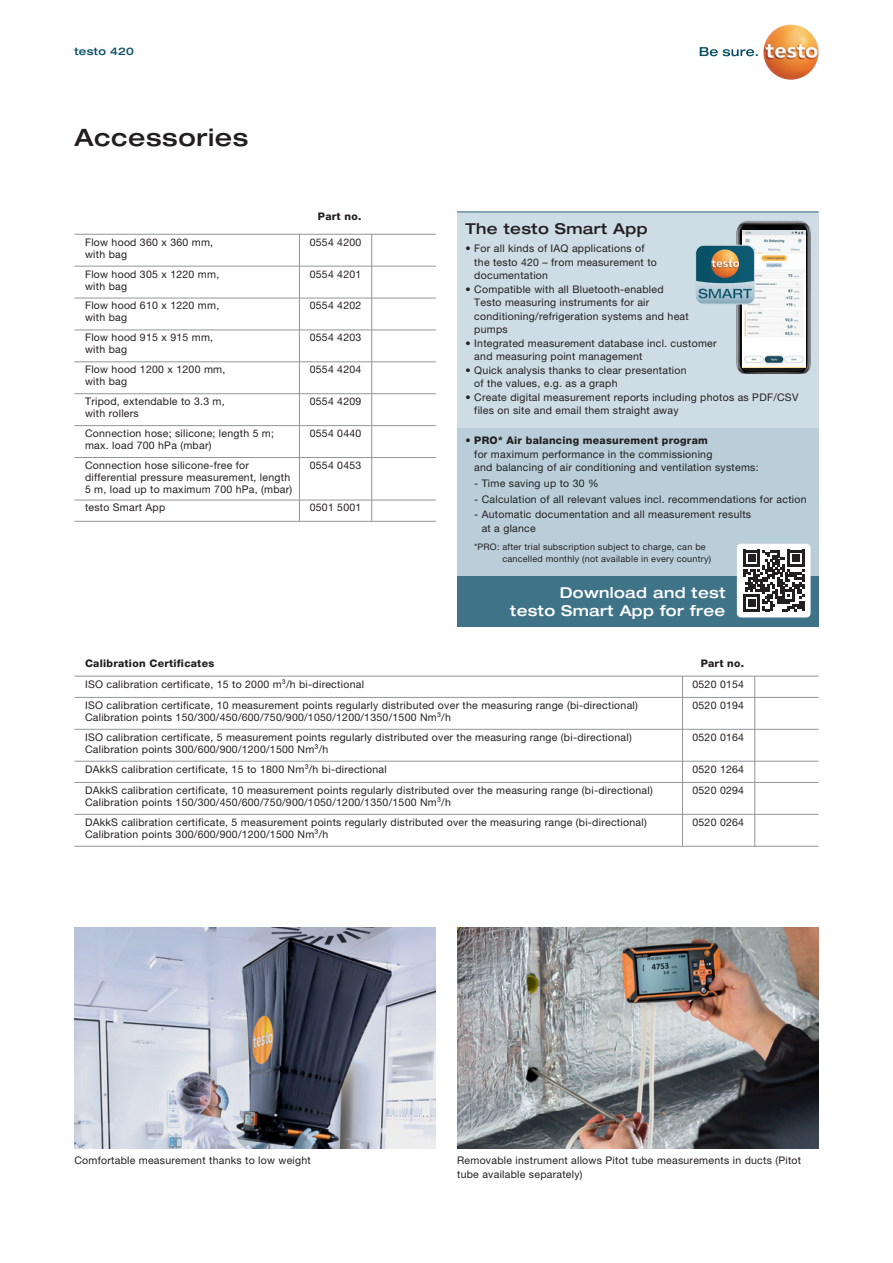
<style>
.page{position:relative;width:893px;height:1263px;background:#fff}
.page>*{position:absolute;margin:0;border:0;box-sizing:border-box;transform-origin:0 0}
.t1{font:500 expanded 24px "Helvetica Neue LTW1 G";letter-spacing:.025em;color:#231f20}
.t2{font:500 expanded 15px/18px "Helvetica Neue LTW1 G";letter-spacing:.025em;color:#fff;text-align:right}
.t3{font:500 expanded 15px "Helvetica Neue LTW1 G";letter-spacing:.025em;color:#231f20}
.t4{font:10.5px/13.5px "Helvetica Neue LTW1 G";letter-spacing:.025em;color:#231f20}
.t5{font:800 10.5px "Helvetica Neue LTW1 G";letter-spacing:.025em;color:#231f20}
.t6{font:500 expanded 10.5px "Helvetica Neue LTW1 G";letter-spacing:.025em;color:#074f64}
.t7{font:9px/12px "Helvetica Neue LTW1 G";letter-spacing:.025em;color:#231f20}
.s1{font-weight:800}
</style>
<div class="page">
<svg style="left:700px;top:47px;width:58px;height:9px"></svg>
<img style="left:763px;top:24px;width:56px;height:56px;border-radius:28px">
<img style="left:74px;top:927px;width:362px;height:221px">
<img style="left:457px;top:927px;width:362px;height:221px">
<hr style="left:74px;top:676px;width:745px;height:1px;background:#939598">
<hr style="left:74px;top:697px;width:745px;height:1px;background:#939598">
<hr style="left:74px;top:782px;width:745px;height:1px;background:#939598">
<hr style="left:74px;top:729px;width:745px;height:1px;background:#939598">
<hr style="left:74px;top:814px;width:745px;height:1px;background:#939598">
<hr style="left:74px;top:761px;width:745px;height:1px;background:#939598">
<hr style="left:74px;top:846px;width:745px;height:1px;background:#939598">
<svg style="left:682px;top:677px;width:1px;height:20px"></svg>
<svg style="left:682px;top:762px;width:1px;height:20px"></svg>
<hr style="left:682px;top:697px;width:1px;height:32px;background:#939598">
<hr style="left:682px;top:782px;width:1px;height:32px;background:#939598">
<hr style="left:682px;top:729px;width:1px;height:32px;background:#939598">
<hr style="left:682px;top:814px;width:1px;height:32px;background:#939598">
<svg style="left:754px;top:676px;width:1px;height:21px"></svg>
<svg style="left:754px;top:761px;width:1px;height:21px"></svg>
<hr style="left:754px;top:697px;width:1px;height:32px;background:#939598">
<hr style="left:754px;top:782px;width:1px;height:32px;background:#939598">
<hr style="left:754px;top:729px;width:1px;height:32px;background:#939598">
<hr style="left:754px;top:814px;width:1px;height:32px;background:#939598">
<hr style="left:74px;top:234px;width:362px;height:1px;background:#939598">
<hr style="left:74px;top:266px;width:362px;height:1px;background:#939598">
<hr style="left:74px;top:298px;width:362px;height:1px;background:#939598">
<hr style="left:74px;top:330px;width:362px;height:1px;background:#939598">
<hr style="left:74px;top:393px;width:362px;height:1px;background:#939598">
<hr style="left:74px;top:425px;width:362px;height:1px;background:#939598">
<hr style="left:74px;top:457px;width:362px;height:1px;background:#939598">
<hr style="left:74px;top:500px;width:362px;height:1px;background:#939598">
<hr style="left:74px;top:521px;width:362px;height:1px;background:#939598">
<hr style="left:371px;top:234px;width:1px;height:32px;background:#939598">
<hr style="left:371px;top:266px;width:1px;height:32px;background:#939598">
<hr style="left:371px;top:298px;width:1px;height:32px;background:#939598">
<hr style="left:371px;top:361px;width:1px;height:32px;background:#939598">
<hr style="left:371px;top:393px;width:1px;height:32px;background:#939598">
<hr style="left:371px;top:425px;width:1px;height:32px;background:#939598">
<hr style="left:371px;top:457px;width:1px;height:43px;background:#939598">
<svg style="left:371px;top:501px;width:1px;height:20px"></svg>
<hr style="left:299px;top:234px;width:1px;height:32px;background:#939598">
<hr style="left:299px;top:266px;width:1px;height:32px;background:#939598">
<hr style="left:299px;top:298px;width:1px;height:32px;background:#939598">
<hr style="left:299px;top:361px;width:1px;height:32px;background:#939598">
<hr style="left:299px;top:393px;width:1px;height:32px;background:#939598">
<hr style="left:299px;top:425px;width:1px;height:32px;background:#939598">
<hr style="left:299px;top:457px;width:1px;height:43px;background:#939598">
<svg style="left:299px;top:501px;width:1px;height:20px"></svg>
<div style="left:457px;top:212px;width:362px;height:372px;background:#cedce5"></div>
<div style="left:457px;top:428px;width:362px;height:198px;background:#b9ced9"></div>
<hr style="left:457px;top:212px;width:362px;height:1px;background:#3e7388">
<div style="left:457px;top:576px;width:362px;height:50px;background:#3e7388"></div>
<div style="left:737px;top:544px;width:73px;height:73px;background:#fff;border-radius:4px"></div>
<svg style="left:743px;top:550px;width:61px;height:61px"></svg>
<img style="left:736px;top:220px;width:74px;height:154px">
<img style="left:742px;top:230px;width:63px;height:137px">
<svg style="left:697px;top:245px;width:57px;height:59px;background:#678486"></svg>
<div style="left:695px;top:245px;width:60px;height:59px;border:1px solid #cedce5;border-radius:7px"></div>
<hr style="left:74px;top:361px;width:362px;height:1px;background:#939598">
<hr style="left:371px;top:330px;width:1px;height:31px;background:#939598">
<hr style="left:299px;top:330px;width:1px;height:31px;background:#939598">
<p class="t6" style="left:74px;top:44px;width:61px">testo 420</p>
<h1 class="t1" style="left:74px;top:122px;width:175px">Accessories</h1>
<p class="t5" style="left:318px;top:210px;width:45px">Part no.</p>
<p class="t4" style="left:85px;top:235px;width:130px">Flow hood 360 x 360 mm,</p>
<p class="t4" style="left:310px;top:235px;width:53px">0554 4200</p>
<p class="t4" style="left:85px;top:247px;width:44px">with bag</p>
<p class="t4" style="left:310px;top:267px;width:53px">0554 4201</p>
<p class="t4" style="left:310px;top:299px;width:53px">0554 4202</p>
<p class="t4" style="left:85px;top:268px;width:136px;line-height:12px">Flow hood 305 x 1220 mm, with bag</p>
<p class="t4" style="left:85px;top:300px;width:136px;line-height:12px">Flow hood 610 x 1220 mm, with bag</p>
<p class="t4" style="left:85px;top:331px;width:130px">Flow hood 915 x 915 mm,</p>
<p class="t4" style="left:310px;top:331px;width:53px">0554 4203</p>
<p class="t4" style="left:85px;top:343px;width:44px">with bag</p>
<p class="t4" style="left:85px;top:363px;width:142px;line-height:12px">Flow hood 1200 x 1200 mm, with bag</p>
<p class="t4" style="left:85px;top:395px;width:141px;line-height:12px">Tripod, extendable to 3.3 m, with rollers</p>
<p class="t4" style="left:85px;top:427px;width:191px;line-height:12px">Connection hose; silicone; length 5 m; max. load 700 hPa (mbar)</p>
<p class="t4" style="left:85px;top:459px;width:209px;line-height:12px">Connection hose silicone-free for differential pressure measurement, length<br>5 m, load up to maximum 700 hPa, (mbar)</p>
<p class="t4" style="left:85px;top:501px;width:82px">testo Smart App</p>
<p class="t4" style="left:310px;top:363px;width:53px">0554 4204</p>
<p class="t4" style="left:310px;top:394px;width:53px">0554 4209</p>
<p class="t4" style="left:310px;top:426px;width:53px">0554 0440</p>
<p class="t4" style="left:310px;top:458px;width:53px">0554 0453</p>
<p class="t4" style="left:310px;top:501px;width:53px">0501 5001</p>
<p class="t5" style="left:85px;top:657px;width:131px">Calibration Certificates</p>
<p class="t4" style="left:85px;top:677px;width:280px">ISO calibration certificate, 15 to 2000 m³/h bi-directional</p>
<h2 class="t3" style="left:466px;top:219px;width:184px">The testo Smart App</h2>
<p class="t4" style="left:474px;top:242px;width:184px;text-indent:-9px">• For all kinds of IAQ applications of the testo 420 – from measurement to documentation</p>
<p class="t4" style="left:474px;top:282px;width:216px;text-indent:-9px">• Compatible with all Bluetooth-enabled<br>Testo measuring instruments for air conditioning/refrigeration systems and heat pumps</p>
<p class="t4" style="left:474px;top:336px;width:244px;text-indent:-9px">• Integrated measurement database incl. customer and measuring point management</p>
<p class="t4" style="left:474px;top:363px;width:214px;text-indent:-9px">• Quick analysis thanks to clear presentation of the values, e.g. as a graph</p>
<p class="t4" style="left:474px;top:390px;width:326px;text-indent:-9px">• Create digital measurement reports including photos as PDF/CSV files on site and email them straight away</p>
<p class="t4" style="left:474px;top:434px;width:286px;text-indent:-9px">• <span class="s1">PRO* Air balancing measurement program<br></span>for maximum performance in the commissioning<br>and balancing of air conditioning and ventilation systems:</p>
<p class="t4" style="left:474px;top:476px;width:126px">- Time saving up to 30 %</p>
<p class="t4" style="left:474px;top:492px;width:334px">- Calculation of all relevant values incl. recommendations for action</p>
<p class="t4" style="left:482px;top:508px;width:271px;text-indent:-8px">- Automatic documentation and all measurement results at a glance</p>
<p class="t7" style="left:502px;top:541px;width:210px;text-indent:-28px">*PRO: after trial subscription subject to charge, can be cancelled monthly (not available in every country)</p>
<h2 class="t2" style="left:510px;top:583px;width:217px">Download and test<br>testo Smart App for free</h2>
<p class="t5" style="left:701px;top:657px;width:45px">Part no.</p>
<p class="t4" style="left:692px;top:677px;width:53px">0520 0154</p>
<p class="t4" style="left:85px;top:699px;width:554px;line-height:12px">ISO calibration certificate, 10 measurement points regularly distributed over the measuring range (bi-directional)<br>Calibration points 150/300/450/600/750/900/1050/1200/1350/1500 Nm³/h</p>
<p class="t4" style="left:692px;top:699px;width:53px">0520 0194</p>
<p class="t4" style="left:85px;top:731px;width:548px;line-height:12px">ISO calibration certificate, 5 measurement points regularly distributed over the measuring range (bi-directional)<br>Calibration points 300/600/900/1200/1500 Nm³/h</p>
<p class="t4" style="left:692px;top:730px;width:53px">0520 0164</p>
<p class="t4" style="left:85px;top:762px;width:303px">DAkkS calibration certificate, 15 to 1800 Nm³/h bi-directional</p>
<p class="t4" style="left:692px;top:762px;width:53px">0520 1264</p>
<p class="t4" style="left:85px;top:784px;width:569px;line-height:12px">DAkkS calibration certificate, 10 measurement points regularly distributed over the measuring range (bi-directional)<br>Calibration points 150/300/450/600/750/900/1050/1200/1350/1500 Nm³/h</p>
<p class="t4" style="left:692px;top:784px;width:53px">0520 0294</p>
<p class="t4" style="left:85px;top:816px;width:563px;line-height:12px">DAkkS calibration certificate, 5 measurement points regularly distributed over the measuring range (bi-directional)<br>Calibration points 300/600/900/1200/1500 Nm³/h</p>
<p class="t4" style="left:692px;top:815px;width:53px">0520 0264</p>
<p class="t4" style="left:74px;top:1153px;width:238px">Comfortable measurement thanks to low weight</p>
<p class="t4" style="left:457px;top:1153px;width:346px">Removable instrument allows Pitot tube measurements in ducts (Pitot tube available separately)</p>
</div>
